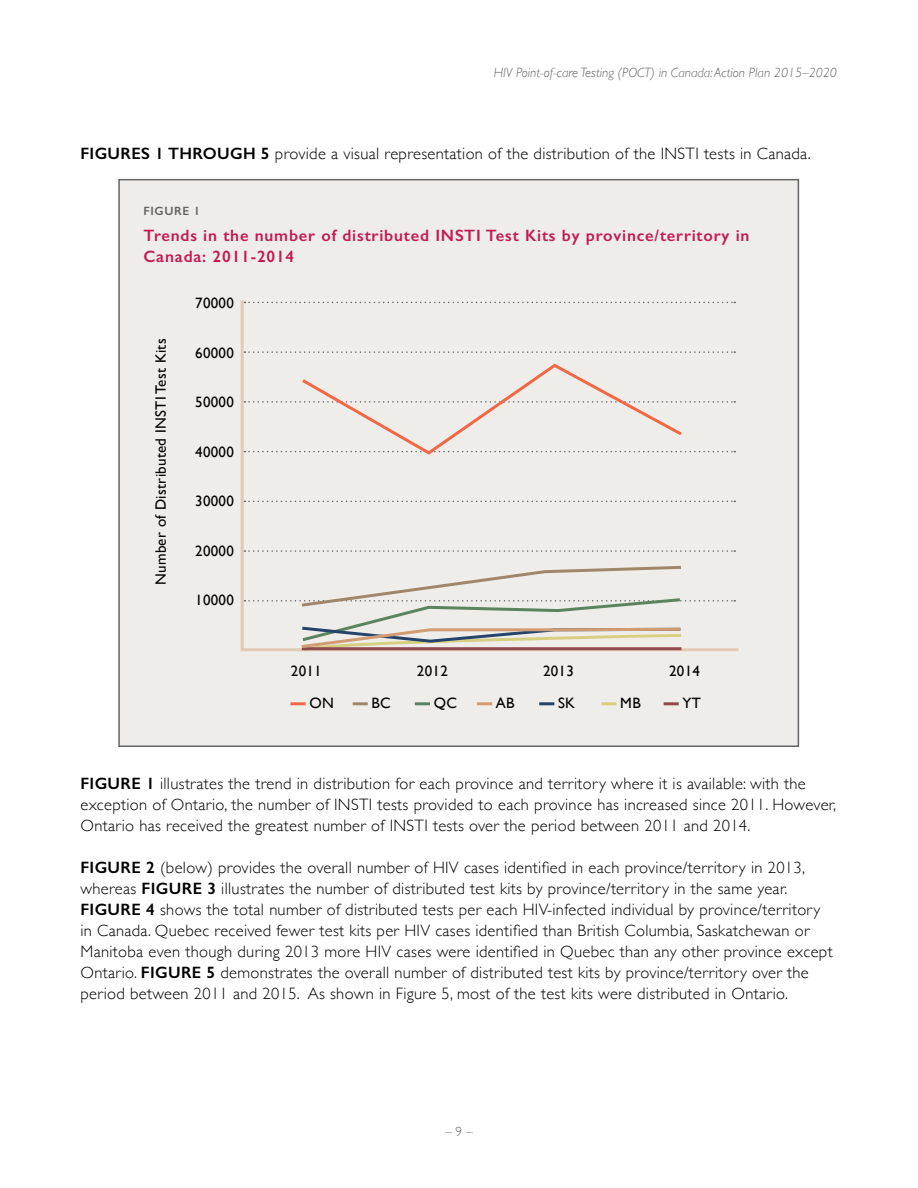
<style>
.page{position:relative;width:918px;height:1188px;background:#fff}
.page>*{position:absolute;margin:0;border:0;box-sizing:border-box;transform-origin:0 0}
.t1{font:300 16.5px/21px "Gill Sans";letter-spacing:.02em;color:#000}
.t2{font:600 16.5px/21px "Gill Sans";letter-spacing:.05em;color:#c31b53}
.t3{font:600 16.5px "Gill Sans";color:#000}
.t4{font:15px "Gill Sans";letter-spacing:.02em;color:#000}
.t5{font:italic 300 13.5px "Gill Sans";color:#636466}
.t6{font:300 13.5px "Gill Sans";color:#636466}
.t7{font:600 12px "Gill Sans";color:#636466}
.s1{font-weight:600}
</style>
<div class="page">
<div style="left:118px;top:179px;width:681px;height:568px;background:#efedea;border:2px solid #636466"></div>
<svg style="left:240px;top:300px;width:499px;height:352px"></svg>
<svg style="left:244px;top:564px;width:491px;height:88px"></svg>
<hr style="left:415px;top:702px;width:15px;height:3px;background:#5c8360">
<hr style="left:290px;top:702px;width:16px;height:3px;background:#f26845">
<hr style="left:601px;top:702px;width:16px;height:3px;background:#d6cf82">
<hr style="left:539px;top:702px;width:15px;height:3px;background:#24446a">
<hr style="left:477px;top:702px;width:15px;height:3px;background:#d19c73">
<hr style="left:353px;top:702px;width:15px;height:3px;background:#9e876b">
<hr style="left:664px;top:702px;width:15px;height:3px;background:#8f4a4f">
<p class="t5" style="left:494px;top:65px;width:345px">HIV Point-of-care Testing (POCT) in Canada: Action Plan 2015–2020</p>
<p class="t3" style="left:80px;top:143px;width:11px">Figures</p>
<p class="t3" style="left:155px;top:143px;width:27px">1 through</p>
<p class="t1" style="left:261px;top:142px;width:551px"><span class="s1">5</span> provide a visual representation of the distribution of the INSTI tests in Canada.</p>
<p class="t7" style="left:144px;top:203px;width:9px">Figure</p>
<p class="t7" style="left:194px;top:203px;width:8px">1</p>
<p class="t2" style="left:144px;top:224px;width:607px">Trends in the number of distributed INSTI Test Kits by province/territory in<br>Canada: 2011-2014</p>
<p class="t4" style="left:152px;top:585px;width:248px;rotate:-90deg">Number of Distributed INSTI Test Kits</p>
<p class="t4" style="left:195px;top:294px;width:40px">70000</p>
<p class="t4" style="left:195px;top:344px;width:40px">60000</p>
<p class="t4" style="left:195px;top:393px;width:40px">50000</p>
<p class="t4" style="left:195px;top:443px;width:40px">40000</p>
<p class="t4" style="left:195px;top:492px;width:40px">30000</p>
<p class="t4" style="left:195px;top:542px;width:40px">20000</p>
<p class="t4" style="left:195px;top:591px;width:40px">10000</p>
<p class="t4" style="left:291px;top:662px;width:32px">2011</p>
<p class="t4" style="left:417px;top:662px;width:32px">2012</p>
<p class="t4" style="left:543px;top:662px;width:32px">2013</p>
<p class="t4" style="left:669px;top:662px;width:32px">2014</p>
<p class="t4" style="left:309px;top:694px;width:26px">ON</p>
<p class="t4" style="left:372px;top:694px;width:21px">BC</p>
<p class="t4" style="left:434px;top:694px;width:25px">QC</p>
<p class="t4" style="left:496px;top:694px;width:20px">AB</p>
<p class="t4" style="left:558px;top:694px;width:19px">SK</p>
<p class="t4" style="left:620px;top:694px;width:22px">MB</p>
<p class="t4" style="left:683px;top:694px;width:20px">YT</p>
<p class="t1" style="left:80px;top:772px;width:757px;text-indent:66px"><span class="s1">1</span> illustrates the trend in distribution for each province and territory where it is available: with the exception of Ontario, the number of INSTI tests provided to each province has increased since 2011. However,<br>Ontario has received the greatest number of INSTI tests over the period between 2011 and 2014.</p>
<p class="t3" style="left:80px;top:857px;width:11px">Figure</p>
<p class="t3" style="left:80px;top:773px;width:11px">Figure</p>
<p class="t1" style="left:80px;top:856px;width:726px;text-indent:66px"><span class="s1">2</span> (below) provides the overall number of HIV cases identified in each province/territory in 2013, whereas <span class="s1">Figure</span></p>
<p class="t1" style="left:207px;top:877px;width:581px"><span class="s1">3</span> illustrates the number of distributed test kits by province/territory in the same year.</p>
<p class="t1" style="left:80px;top:898px;width:754px;text-indent:66px"><span class="s1">4</span> shows the total number of distributed tests per each HIV-infected individual by province/territory in Canada. Quebec received fewer test kits per HIV cases identified than British Columbia, Saskatchewan or Manitoba even though during 2013 more HIV cases were identified in Quebec than any other province except Ontario. <span class="s1">Figure</span></p>
<p class="t3" style="left:80px;top:899px;width:11px">Figure</p>
<p class="t1" style="left:80px;top:961px;width:730px;text-indent:126px"><span class="s1">5</span> demonstrates the overall number of distributed test kits by province/territory over the period between 2011 and 2015. As shown in Figure 5, most of the test kits were distributed in Ontario.</p>
<p class="t6" style="left:445px;top:1121px;width:29px">– 9 –</p>
</div>
